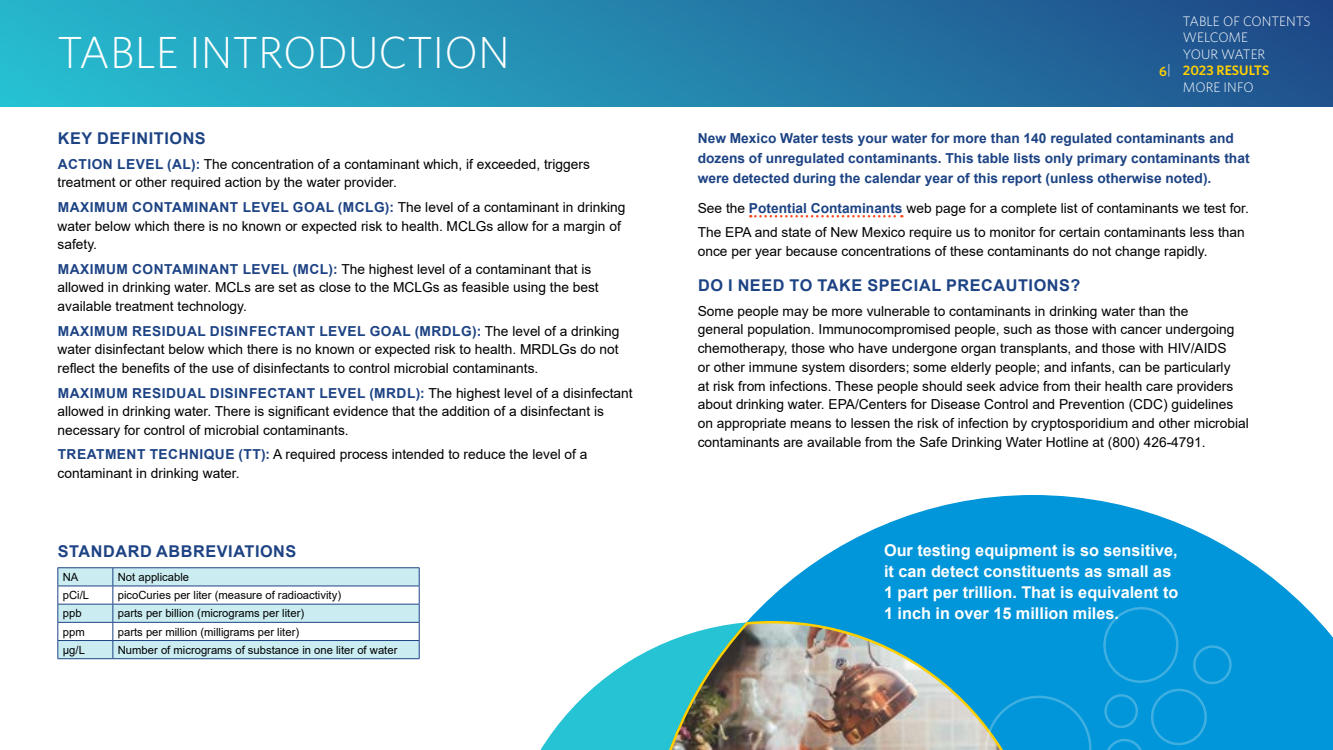
<style>
.page{position:relative;width:1333px;height:750px;background:#fff}
.page>*{position:absolute;margin:0;border:0;box-sizing:border-box;transform-origin:0 0}
.t1{font:300 45px "Whitney";color:#fff}
.t2{font:700 16.25px/21.2px "Arial";color:#fff}
.t3{font:700 16.25px "Arial";letter-spacing:.035em;color:#1d4384}
.t4{font:13.75px/18.8px "Arial";color:#000}
.t5{font:700 13.75px/20px "Arial";color:#1d4384}
.t6{font:300 13.75px/16.5px "Whitney";color:#fff}
.t7{font:600 13.75px "Whitney";color:#ffcf00}
.t8{font:11.25px "Arial";color:#000}
.s1{font-weight:700;color:#1d4384}
.s2{font-weight:300;color:#fff}
</style>
<div class="page">
<svg style="left:540px;top:653px;width:104px;height:97px;fill:#25c3d4"></svg>
<svg style="left:748px;top:495px;width:584px;height:255px;fill:#0096d9"></svg>
<img style="left:644px;top:620px;width:341px;height:130px">
<div style="left:0;top:0;width:1332px;height:106px;background:linear-gradient(to right,#28bdd0,#204c8a)"></div>
<svg style="left:985px;top:607px;width:246px;height:143px"></svg>
<hr style="left:58px;top:567px;width:55px;height:1px;background:#1d4384">
<hr style="left:113px;top:567px;width:306px;height:1px;background:#1d4384">
<svg style="left:58px;top:568px;width:362px;height:91px"></svg>
<hr style="left:58px;top:640px;width:55px;height:1px;background:#1d4384">
<hr style="left:113px;top:640px;width:306px;height:1px;background:#1d4384">
<svg style="left:750px;top:215px;width:152px;height:3px"></svg>
<h1 class="t1" style="left:58px;top:23px;width:454px">TABLE INTRODUCTION</h1>
<p class="t3" style="left:58px;top:127px;width:149px">KEY DEFINITIONS</p>
<p class="t4" style="left:58px;top:154px;width:534px"><span class="s1">ACTION LEVEL (AL):</span> The concentration of a contaminant which, if exceeded, triggers treatment or other required action by the water provider.</p>
<p class="t4" style="left:58px;top:198px;width:569px"><span class="s1">MAXIMUM CONTAMINANT LEVEL GOAL (MCLG):</span> The level of a contaminant in drinking water below which there is no known or expected risk to health. MCLGs allow for a margin of safety.</p>
<p class="t4" style="left:58px;top:259px;width:543px"><span class="s1">MAXIMUM CONTAMINANT LEVEL (MCL):</span> The highest level of a contaminant that is allowed in drinking water. MCLs are set as close to the MCLGs as feasible using the best available treatment technology.</p>
<p class="t4" style="left:58px;top:321px;width:563px;text-align:justify"><span class="s1">MAXIMUM RESIDUAL DISINFECTANT LEVEL GOAL (MRDLG):</span> The level of a drinking water disinfectant below which there is no known or expected risk to health. MRDLGs do not reflect the benefits of the use of disinfectants to control microbial contaminants.</p>
<p class="t4" style="left:58px;top:383px;width:576px"><span class="s1">MAXIMUM RESIDUAL DISINFECTANT LEVEL (MRDL):</span> The highest level of a disinfectant allowed in drinking water. There is significant evidence that the addition of a disinfectant is necessary for control of microbial contaminants.</p>
<p class="t4" style="left:58px;top:445px;width:531px"><span class="s1">TREATMENT TECHNIQUE (TT):</span> A required process intended to reduce the level of a contaminant in drinking water.</p>
<p class="t3" style="left:58px;top:540px;width:240px">STANDARD ABBREVIATIONS</p>
<p class="t8" style="left:63px;top:569px;width:17px">NA</p>
<p class="t8" style="left:118px;top:569px;width:73px">Not applicable</p>
<p class="t8" style="left:63px;top:587px;width:28px">pCi/L</p>
<p class="t8" style="left:118px;top:587px;width:225px">picoCuries per liter (measure of radioactivity)</p>
<p class="t8" style="left:63px;top:606px;width:20px">ppb</p>
<p class="t8" style="left:118px;top:606px;width:188px">parts per billion (micrograms per liter)</p>
<p class="t8" style="left:63px;top:624px;width:23px">ppm</p>
<p class="t8" style="left:118px;top:624px;width:183px">parts per million (milligrams per liter)</p>
<p class="t8" style="left:63px;top:642px;width:24px">µg/L</p>
<p class="t8" style="left:118px;top:642px;width:281px">Number of micrograms of substance in one liter of water</p>
<p class="t7" style="left:1159px;top:62px;width:13px">6<span class="s2">|</span></p>
<p class="t6" style="left:1182px;top:13px;width:129px">TABLE OF CONTENTS<br>WELCOME<br>YOUR WATER</p>
<p class="t7" style="left:1182px;top:62px;width:88px">2023 RESULTS</p>
<p class="t6" style="left:1182px;top:79px;width:72px">MORE INFO</p>
<p class="t5" style="left:698px;top:128px;width:553px">New Mexico Water tests your water for more than 140 regulated contaminants and dozens of unregulated contaminants. This table lists only primary contaminants that were detected during the calendar year of this report (unless otherwise noted).</p>
<p class="t4" style="left:698px;top:195px;width:553px;line-height:24.4px">See the <span class="s1">Potential Contaminants</span> web page for a complete list of contaminants we test for.<br>The EPA and state of New Mexico require us to monitor for certain contaminants less than</p>
<p class="t4" style="left:698px;top:241px;width:511px">once per year because concentrations of these contaminants do not change rapidly.</p>
<p class="t3" style="left:698px;top:274px;width:384px">DO I NEED TO TAKE SPECIAL PRECAUTIONS?</p>
<p class="t4" style="left:698px;top:301px;width:552px">Some people may be more vulnerable to contaminants in drinking water than the<br>general population. Immunocompromised people, such as those with cancer undergoing chemotherapy, those who have undergone organ transplants, and those with HIV/AIDS<br>or other immune system disorders; some elderly people; and infants, can be particularly<br>at risk from infections. These people should seek advice from their health care providers about drinking water. EPA/Centers for Disease Control and Prevention (CDC) guidelines on appropriate means to lessen the risk of infection by cryptosporidium and other microbial contaminants are available from the Safe Drinking Water Hotline at (800) 426-4791.</p>
<p class="t2" style="left:884px;top:539px;width:296px">Our testing equipment is so sensitive, it can detect constituents as small as 1 part per trillion. That is equivalent to 1 inch in over 15 million miles.</p>
</div>
